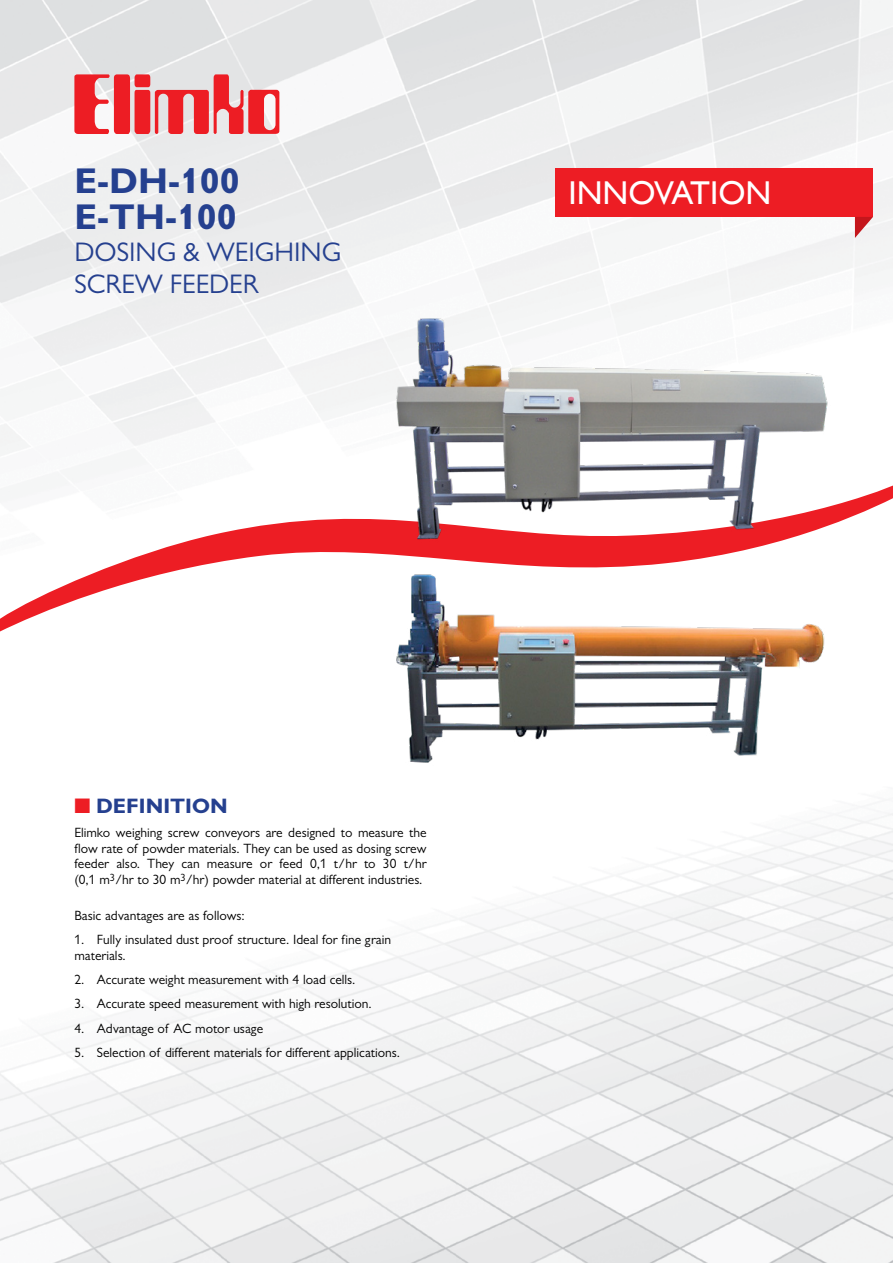
<style>
.page{position:relative;width:893px;height:1263px;background:#fff}
.page>*{position:absolute;margin:0;border:0;box-sizing:border-box;transform-origin:0 0}
.t1{font:700 36px/36px "Gill Sans MT Pro";color:#25408f}
.t2{font:33px "Gill Sans";color:#fff}
.t3{font:27px/32.4px "Gill Sans MT Pro";color:#25408f}
.t4{font:700 21px "Gill Sans MT Pro";color:#25408f}
.t5{font:13.5px/15.8px "Gill Sans MT Pro";color:#000;text-align:justify}
.s1{color:#ed1d24}
</style>
<div class="page">
<img style="left:0;top:0;width:893px;height:1263px">
<svg style="left:74px;top:74px;width:205px;height:61px;background:#ea797d"></svg>
<svg style="left:0;top:480px;width:893px;height:151px"></svg>
<img style="left:387px;top:268px;width:449px;height:300px">
<img style="left:387px;top:568px;width:449px;height:199px">
<div style="left:555px;top:168px;width:318px;height:49px;background:#ed1d24"></div>
<svg style="left:855px;top:217px;width:18px;height:21px"></svg>
<h1 class="t1" style="left:74px;top:162px;width:167px">E-DH-100<br>E-TH-100</h1>
<h3 class="t3" style="left:74px;top:235px;width:268px">DOSING &amp; WEIGHING<br>SCREW FEEDER</h3>
<h2 class="t2" style="left:569px;top:173px;width:204px">INNOVATION</h2>
<h3 class="t4" style="left:74px;top:792px;width:155px"><span class="s1">■</span> DEFINITION</h3>
<p class="t5" style="left:74px;top:824px;width:354px">Elimko weighing screw conveyors are designed to measure the flow rate of powder materials. They can be used as dosing screw feeder also. They can measure or feed 0,1 t/hr to 30 t/hr (0,1 m<sup>3</sup>/hr to 30 m<sup>3</sup>/hr) powder material at different industries.</p>
<p class="t5" style="left:74px;top:907px;width:172px">Basic advantages are as follows:</p>
<p class="t5" style="left:74px;top:931px;width:318px">1. Fully insulated dust proof structure. Ideal for fine grain materials.</p>
<p class="t5" style="left:74px;top:971px;width:282px">2. Accurate weight measurement with 4 load cells.</p>
<p class="t5" style="left:74px;top:996px;width:299px">3. Accurate speed measurement with high resolution.</p>
<p class="t5" style="left:74px;top:1020px;width:190px">4. Advantage of AC motor usage</p>
<p class="t5" style="left:74px;top:1044px;width:327px">5. Selection of different materials for different applications.</p>
</div>
